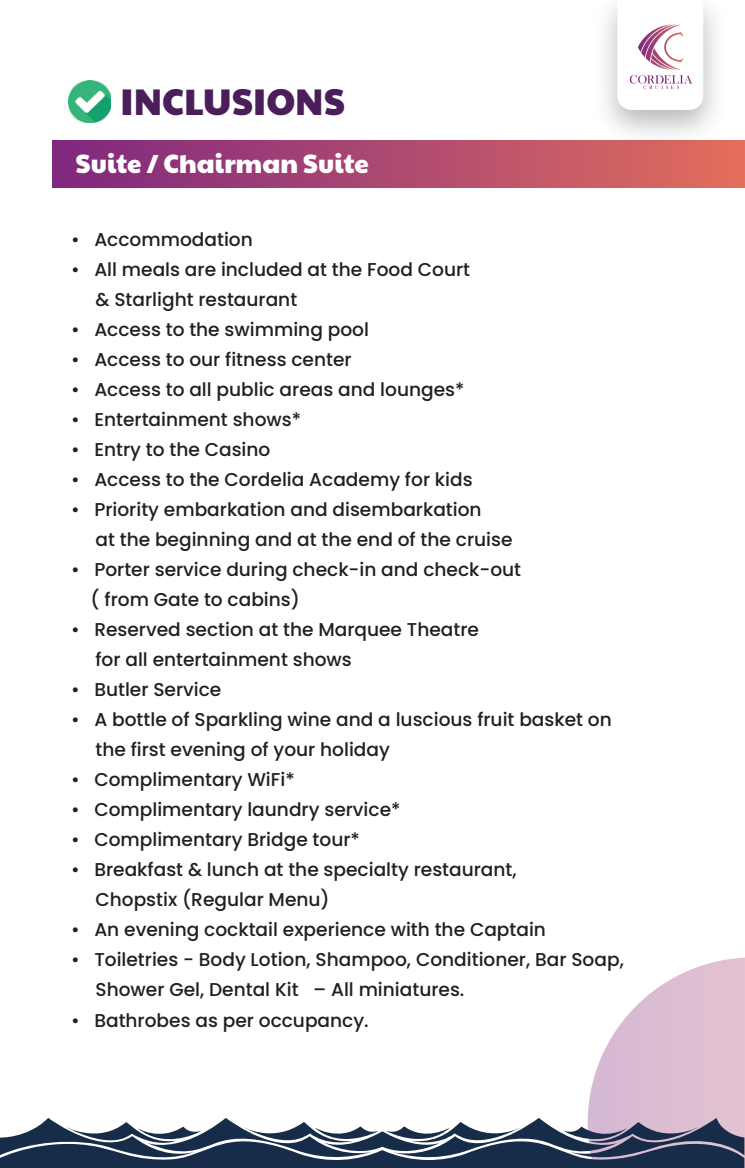
<style>
.page{position:relative;width:745px;height:1168px;background:#fff}
.page>*{position:absolute;margin:0;border:0;box-sizing:border-box;transform-origin:0 0}
.t1{font:36.25px "Paytone One";color:#4a1d5b}
.t2{font:25.75px "Paytone One";color:#fff}
.t3{font:500 18.5px/30px "Poppins";color:#231f20}
</style>
<div class="page">
<div style="left:52px;top:141px;width:691px;height:46px;background:linear-gradient(to right,#7e2780,#e16d5e)"></div>
<img style="left:69px;top:81px;width:42px;height:42px">
<img style="left:583px;top:6px;width:153px;height:149px">
<svg style="left:617px;top:6px;width:85px;height:104px"></svg>
<svg style="left:0;top:957px;width:744px;height:210px"></svg>
<h1 class="t1" style="left:120px;top:69px;width:226px">INCLUSIONS</h1>
<h2 class="t2" style="left:75px;top:140px;width:295px">Suite / Chairman Suite</h2>
<p class="t3" style="left:71px;top:224px;width:183px">• Accommodation</p>
<p class="t3" style="left:95px;top:254px;width:376px;text-indent:-24px">• All meals are included at the Food Court &amp; Starlight restaurant</p>
<p class="t3" style="left:71px;top:314px;width:299px">• Access to the swimming pool</p>
<p class="t3" style="left:71px;top:344px;width:281px">• Access to our fitness center</p>
<p class="t3" style="left:71px;top:374px;width:394px">• Access to all public areas and lounges*</p>
<p class="t3" style="left:71px;top:404px;width:231px">• Entertainment shows*</p>
<p class="t3" style="left:71px;top:434px;width:200px">• Entry to the Casino</p>
<p class="t3" style="left:71px;top:464px;width:402px">• Access to the Cordelia Academy for kids</p>
<p class="t3" style="left:95px;top:494px;width:418px;text-indent:-24px">• Priority embarkation and disembarkation<br>at the beginning and at the end of the cruise</p>
<p class="t3" style="left:91px;top:554px;width:432px;text-indent:-19px">• Porter service during check-in and check-out ( from Gate to cabins)</p>
<p class="t3" style="left:95px;top:614px;width:385px;text-indent:-24px">• Reserved section at the Marquee Theatre for all entertainment shows</p>
<p class="t3" style="left:71px;top:674px;width:151px">• Butler Service</p>
<p class="t3" style="left:95px;top:704px;width:517px;text-indent:-24px">• A bottle of Sparkling wine and a luscious fruit basket on the first evening of your holiday</p>
<p class="t3" style="left:71px;top:764px;width:225px">• Complimentary WiFi*</p>
<p class="t3" style="left:71px;top:794px;width:330px">• Complimentary laundry service*</p>
<p class="t3" style="left:71px;top:824px;width:290px">• Complimentary Bridge tour*</p>
<p class="t3" style="left:95px;top:854px;width:422px;text-indent:-24px">• Breakfast &amp; lunch at the specialty restaurant,<br>Chopstix (Regular Menu)</p>
<p class="t3" style="left:71px;top:914px;width:476px">• An evening cocktail experience with the Captain</p>
<p class="t3" style="left:95px;top:944px;width:529px;text-indent:-24px">• Toiletries - Body Lotion, Shampoo, Conditioner, Bar Soap,<br>Shower Gel, Dental Kit – All miniatures.</p>
<p class="t3" style="left:71px;top:1004px;width:299px">• Bathrobes as per occupancy.</p>
</div>
